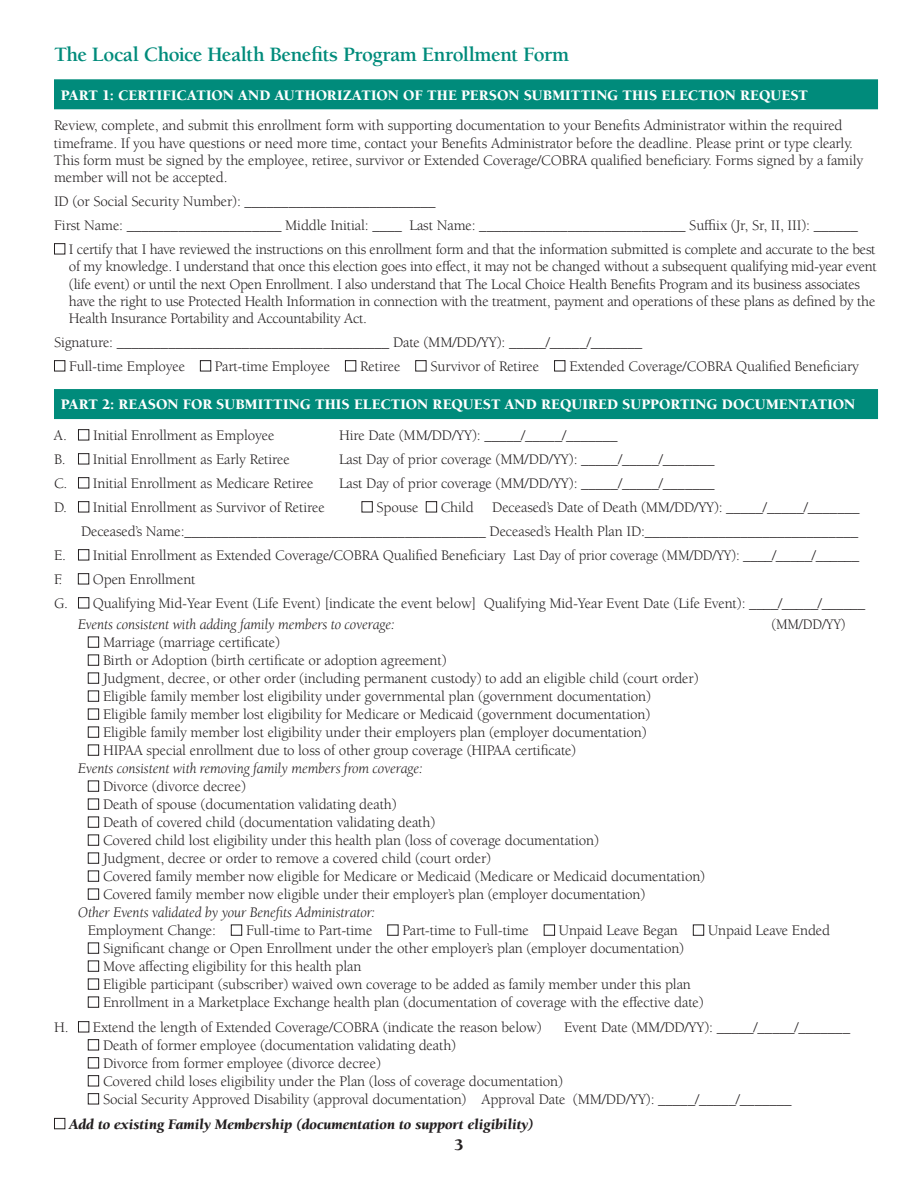
<style>
.page{position:relative;width:918px;height:1188px;background:#fff}
.page>*{position:absolute;margin:0;border:0;box-sizing:border-box;transform-origin:0 0}
.t1{font:700 21px "Berkeley Pro";letter-spacing:-.025em;color:#008b7b}
.t2{font:900 16.5px "Berkeley Pro";color:#231f20}
.t3{font:15px/17.2px "Berkeley Pro";letter-spacing:-.01em;color:#231f20}
.t4{font:900 15px/30.8px "Berkeley Pro";letter-spacing:.005em;color:#fff}
.t5{font:italic 900 15px "Berkeley Std";color:#231f20}
.t6{font:italic 15px "Berkeley Pro";letter-spacing:-.01em;color:#231f20}
.t7{font:15px "Berkeley Pro";letter-spacing:-.01em;color:#231f20;scale:.95 1}
.s1{font-weight:400;color:#231f20}
.s2{color:#231f20}
.s3{font-style:italic}
</style>
<div class="page">
<div style="left:54px;top:79px;width:824px;height:30px;background:#008b7b"></div>
<div style="left:54px;top:389px;width:824px;height:30px;background:#008b7b"></div>
<h1 class="t1" style="left:54px;top:43px;width:517px">The Local Choice Health Benefits Program Enrollment Form</h1>
<p class="t4" style="left:61px;top:80px;width:749px">PART 1: CERTIFICATION AND AUTHORIZATION OF THE PERSON SUBMITTING THIS ELECTION REQUEST</p>
<p class="t3" style="left:54px;top:117px;width:811px">Review, complete, and submit this enrollment form with supporting documentation to your Benefits Administrator within the required timeframe. If you have questions or need more time, contact your Benefits Administrator before the deadline. Please print or type clearly.<br>This form must be signed by the employee, retiree, survivor or Extended Coverage/COBRA qualified beneficiary. Forms signed by a family member will not be accepted.</p>
<p class="t3" style="left:54px;top:189px;width:806px;line-height:24px">ID (or Social Security Number): __________________________<br>First Name: _____________________ Middle Initial: ____ Last Name: ____________________________ Suffiix (Jr, Sr, II, III): ______</p>
<p class="t3" style="left:69px;top:241px;width:809px;text-indent:-15px">■ I certify that I have reviewed the instructions on this enrollment form and that the information submitted is complete and accurate to the best of my knowledge. I understand that once this election goes into effect, it may not be changed without a subsequent qualifying mid-year event (life event) or until the next Open Enrollment. I also understand that The Local Choice Health Benefits Program and its business associates have the right to use Protected Health Information in connection with the treatment, payment and operations of these plans as defined by the Health Insurance Portability and Accountability Act.</p>
<p class="t3" style="left:54px;top:334px;width:590px">Signature: _____________________________________ Date (MM/DD/YY): _____/_____/_______</p>
<p class="t3" style="left:54px;top:358px;width:807px">■ Full-time Employee ■ Part-time Employee ■ Retiree ■ Survivor of Retiree ■ Extended Coverage/COBRA Qualified Beneficiary</p>
<p class="t4" style="left:54px;top:390px;width:803px;text-indent:7px">PART 2: REASON FOR SUBMITTING THIS ELECTION REQUEST AND REQUIRED SUPPORTING DOCUMENTATION<br><span class="s1">A.</span> <span class="s2">■</span> <span class="s1">Initial Enrollment as Employee</span></p>
<p class="t3" style="left:339px;top:427px;width:280px">Hire Date (MM/DD/YY): _____/_____/_______</p>
<p class="t3" style="left:54px;top:451px;width:237px">B. ■ Initial Enrollment as Early Retiree</p>
<p class="t3" style="left:339px;top:451px;width:377px">Last Day of prior coverage (MM/DD/YY): _____/_____/_______</p>
<p class="t3" style="left:54px;top:475px;width:261px">C. ■ Initial Enrollment as Medicare Retiree</p>
<p class="t3" style="left:339px;top:475px;width:377px">Last Day of prior coverage (MM/DD/YY): _____/_____/_______</p>
<p class="t3" style="left:54px;top:499px;width:272px">D. ■ Initial Enrollment as Survivor of Retiree</p>
<p class="t3" style="left:361px;top:499px;width:500px">■ Spouse ■ Child Deceased’s Date of Death (MM/DD/YY): _____/_____/_______</p>
<p class="t3" style="left:81px;top:523px;width:779px">Deceased’s Name:_________________________________________ Deceased’s Health Plan ID:_____________________________</p>
<p class="t3" style="left:54px;top:547px;width:807px">E. ■ Initial Enrollment as Extended Coverage/COBRA Qualified Beneficiary Last Day of prior coverage (MM/DD/YY): ____/_____/______</p>
<p class="t3" style="left:54px;top:571px;width:143px">F. ■ Open Enrollment</p>
<p class="t3" style="left:54px;top:595px;width:813px">G. ■ Qualifying Mid-Year Event (Life Event) [indicate the event below] Qualifying Mid-Year Event Date (Life Event): ____/_____/______</p>
<p class="t6" style="left:78px;top:616px;width:319px">Events consistent with adding family members to coverage:</p>
<p class="t7" style="left:771px;top:616px;width:80px">(MM/DD/YY)</p>
<p class="t3" style="left:88px;top:634px;width:194px">■ Marriage (marriage certificate)</p>
<p class="t3" style="left:88px;top:652px;width:360px">■ Birth or Adoption (birth certificate or adoption agreement)</p>
<p class="t3" style="left:88px;top:670px;width:612px">■ Judgment, decree, or other order (including permanent custody) to add an eligible child (court order)</p>
<p class="t3" style="left:88px;top:688px;width:565px">■ Eligible family member lost eligibility under governmental plan (government documentation)</p>
<p class="t3" style="left:88px;top:706px;width:564px">■ Eligible family member lost eligibility for Medicare or Medicaid (government documentation)</p>
<p class="t3" style="left:88px;top:724px;width:560px">■ Eligible family member lost eligibility under their employers plan (employer documentation)</p>
<p class="t3" style="left:78px;top:742px;width:500px;line-height:18px;text-indent:10px">■ HIPAA special enrollment due to loss of other group coverage (HIPAA certificate)<br><span class="s3">Events consistent with removing family members from coverage:</span></p>
<p class="t3" style="left:88px;top:778px;width:160px">■ Divorce (divorce decree)</p>
<p class="t3" style="left:88px;top:796px;width:311px">■ Death of spouse (documentation validating death)</p>
<p class="t3" style="left:88px;top:814px;width:349px">■ Death of covered child (documentation validating death)</p>
<p class="t3" style="left:88px;top:832px;width:513px">■ Covered child lost eligibility under this health plan (loss of coverage documentation)</p>
<p class="t3" style="left:88px;top:850px;width:405px">■ Judgment, decree or order to remove a covered child (court order)</p>
<p class="t3" style="left:88px;top:868px;width:619px">■ Covered family member now eligible for Medicare or Medicaid (Medicare or Medicaid documentation)</p>
<p class="t3" style="left:78px;top:886px;width:569px;line-height:18px;text-indent:10px">■ Covered family member now eligible under their employer’s plan (employer documentation)<br><span class="s3">Other Events validated by your Benefits Administrator:</span></p>
<p class="t3" style="left:88px;top:922px;width:744px">Employment Change: ■ Full-time to Part-time ■ Part-time to Full-time ■ Unpaid Leave Began ■ Unpaid Leave Ended</p>
<p class="t3" style="left:88px;top:940px;width:598px">■ Significant change or Open Enrollment under the other employer’s plan (employer documentation)</p>
<p class="t3" style="left:88px;top:958px;width:275px">■ Move affecting eligibility for this health plan</p>
<p class="t3" style="left:88px;top:976px;width:605px">■ Eligible participant (subscriber) waived own coverage to be added as family member under this plan</p>
<p class="t3" style="left:54px;top:990px;width:651px;line-height:24.8px;text-indent:34px">■ Enrollment in a Marketplace Exchange health plan (documentation of coverage with the effective date)<br>H. ■ Extend the length of Extended Coverage/COBRA (indicate the reason below)</p>
<p class="t3" style="left:564px;top:1019px;width:288px">Event Date (MM/DD/YY): _____/_____/_______</p>
<p class="t3" style="left:88px;top:1037px;width:370px">■ Death of former employee (documentation validating death)</p>
<p class="t3" style="left:88px;top:1055px;width:295px">■ Divorce from former employee (divorce decree)</p>
<p class="t3" style="left:88px;top:1073px;width:477px">■ Covered child loses eligibility under the Plan (loss of coverage documentation)</p>
<p class="t3" style="left:88px;top:1091px;width:705px">■ Social Security Approved Disability (approval documentation) Approval Date (MM/DD/YY): _____/_____/_______</p>
<p class="t5" style="left:54px;top:1116px;width:481px">■ Add to existing Family Membership (documentation to support eligibility)</p>
<p class="t2" style="left:454px;top:1135px;width:11px">3</p>
</div>
